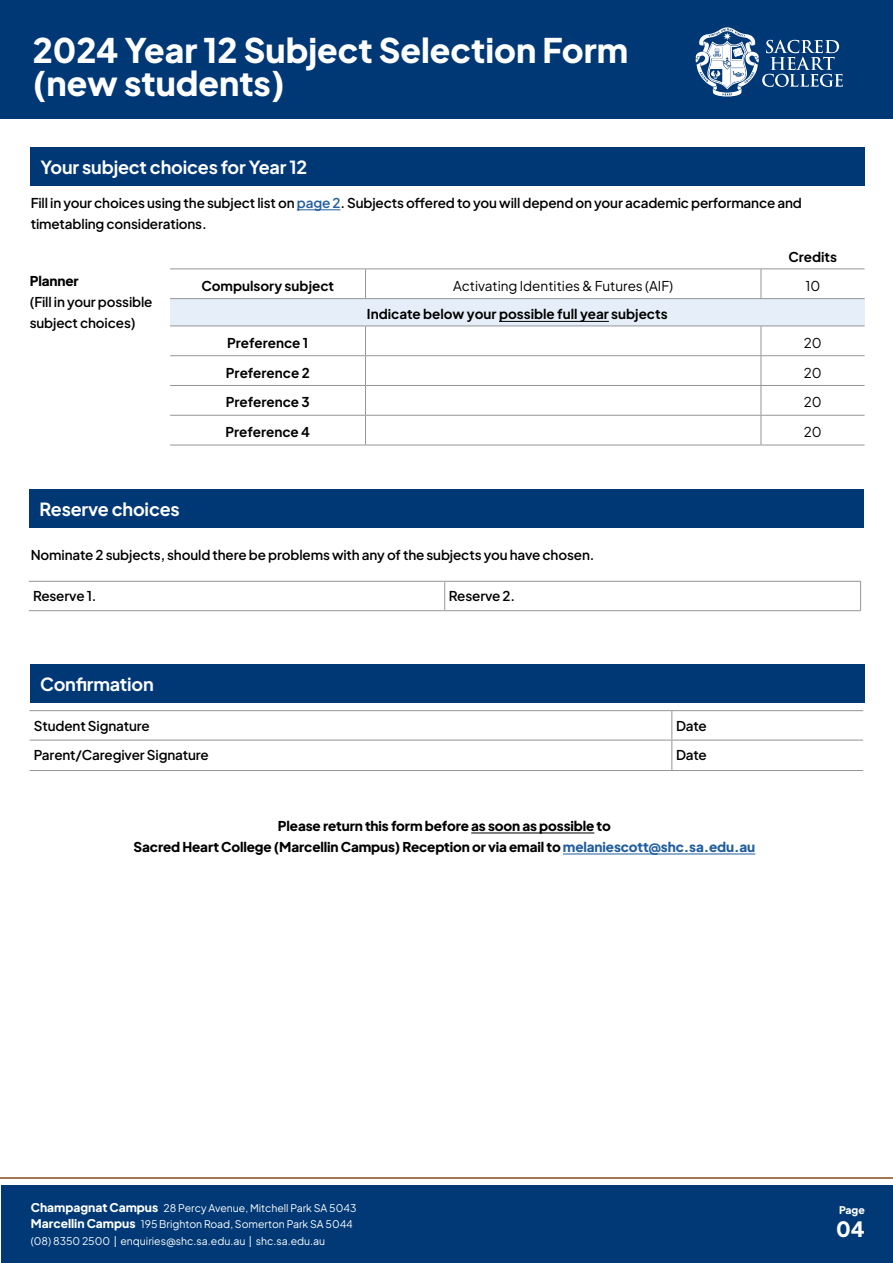
<style>
.page{position:relative;width:893px;height:1263px;background:#fff}
.page>*{position:absolute;margin:0;border:0;box-sizing:border-box;transform-origin:0 0}
.t1{font:800 33.75px/32.8px "Plus Jakarta Sans";color:#fff}
.t2{font:800 21px "Plus Jakarta Sans";color:#fff}
.t3{font:700 18px "Plus Jakarta Sans";letter-spacing:-.01em;color:#fff}
.t4{font:600 13.5px/21px "Plus Jakarta Sans";letter-spacing:-.01em;color:#000}
.t5{font:800 13.5px/21px "Plus Jakarta Sans";letter-spacing:-.01em;color:#000;text-align:center}
.SH_Body_copy{font:700 13.5px "Plus Jakarta Sans";color:#000}
.SH_Body_copy-2{font:13.5px "Plus Jakarta Sans";color:#000}
.t6{font:10.5px/16.5px "Plus Jakarta Sans";color:#fff}
.t7{font:800 10.5px "Plus Jakarta Sans";color:#fff}
.s1{color:#215e9e}
.s2{font-weight:800}
.s3{font-weight:800;font-size:12px}
</style>
<div class="page">
<div style="left:1px;top:1185px;width:892px;height:78px;background:#003976"></div>
<div style="left:0;top:0;width:893px;height:119px;background:#003876"></div>
<hr style="left:0;top:1176px;width:893px;height:2px;background:#a07752">
<svg style="left:695px;top:27px;width:148px;height:70px"></svg>
<div style="left:31px;top:147px;width:834px;height:38px;background:#003876"></div>
<hr style="left:297px;top:210px;width:43px;height:1px;background:#215e9e">
<hr style="left:29px;top:581px;width:416px;height:1px;background:#939598">
<hr style="left:445px;top:581px;width:416px;height:1px;background:#939598">
<svg style="left:444px;top:582px;width:1px;height:28px"></svg>
<svg style="left:860px;top:582px;width:1px;height:28px"></svg>
<hr style="left:29px;top:610px;width:416px;height:1px;background:#939598">
<hr style="left:445px;top:610px;width:416px;height:1px;background:#939598">
<hr style="left:30px;top:710px;width:642px;height:1px;background:#939598">
<hr style="left:672px;top:710px;width:191px;height:1px;background:#939598">
<hr style="left:30px;top:740px;width:642px;height:1px;background:#939598">
<hr style="left:672px;top:740px;width:191px;height:1px;background:#939598">
<hr style="left:30px;top:770px;width:642px;height:1px;background:#939598">
<hr style="left:672px;top:770px;width:191px;height:1px;background:#939598">
<svg style="left:671px;top:711px;width:1px;height:29px"></svg>
<hr style="left:671px;top:740px;width:1px;height:30px;background:#939598">
<hr style="left:471px;top:833px;width:123px;height:1px;background:#000">
<hr style="left:563px;top:854px;width:192px;height:1px;background:#215e9e">
<div style="left:30px;top:489px;width:834px;height:38px;background:#003876"></div>
<div style="left:170px;top:299px;width:694px;height:27px;background:#e5eef9"></div>
<svg style="left:365px;top:269px;width:1px;height:29px"></svg>
<svg style="left:761px;top:269px;width:1px;height:29px"></svg>
<svg style="left:365px;top:327px;width:1px;height:118px"></svg>
<svg style="left:761px;top:327px;width:1px;height:118px"></svg>
<hr style="left:170px;top:268px;width:195px;height:1px;background:#939598">
<hr style="left:365px;top:268px;width:396px;height:1px;background:#939598">
<hr style="left:761px;top:268px;width:103px;height:1px;background:#939598">
<hr style="left:170px;top:298px;width:195px;height:1px;background:#939598">
<hr style="left:365px;top:298px;width:396px;height:1px;background:#939598">
<hr style="left:761px;top:298px;width:103px;height:1px;background:#939598">
<hr style="left:170px;top:326px;width:195px;height:1px;background:#939598">
<hr style="left:365px;top:326px;width:396px;height:1px;background:#939598">
<hr style="left:761px;top:326px;width:103px;height:1px;background:#939598">
<hr style="left:170px;top:355px;width:195px;height:1px;background:#939598">
<hr style="left:365px;top:355px;width:396px;height:1px;background:#939598">
<hr style="left:761px;top:355px;width:103px;height:1px;background:#939598">
<hr style="left:170px;top:385px;width:195px;height:1px;background:#939598">
<hr style="left:365px;top:385px;width:396px;height:1px;background:#939598">
<hr style="left:761px;top:385px;width:103px;height:1px;background:#939598">
<hr style="left:170px;top:415px;width:195px;height:1px;background:#939598">
<hr style="left:365px;top:415px;width:396px;height:1px;background:#939598">
<hr style="left:761px;top:415px;width:103px;height:1px;background:#939598">
<hr style="left:170px;top:445px;width:195px;height:1px;background:#939598">
<hr style="left:365px;top:445px;width:396px;height:1px;background:#939598">
<hr style="left:761px;top:445px;width:103px;height:1px;background:#939598">
<hr style="left:499px;top:321px;width:110px;height:1px;background:#000">
<div style="left:30px;top:664px;width:834px;height:38px;background:#003876"></div>
<p class="t1" style="left:33px;top:31px;width:597px">2024 Year 12 Subject Selection Form (new students)</p>
<p class="t3" style="left:41px;top:153px;width:268px">Your subject choices for Year 12</p>
<p class="t4" style="left:31px;top:191px;width:773px">Fill in your choices using the subject list on <span class="s1">page 2</span>. Subjects offered to you will depend on your academic performance and timetabling considerations.</p>
<p class="t4" style="left:30px;top:269px;width:124px"><span class="s2">Planner<br></span>(Fill in your possible subject choices)</p>
<p class="SH_Body_copy" style="left:788px;top:246px;width:50px">Credits</p>
<p class="SH_Body_copy" style="left:201px;top:275px;width:134px">Compulsory subject</p>
<p class="SH_Body_copy-2" style="left:453px;top:275px;width:221px">Activating Identities &amp; Futures (AIF)</p>
<p class="SH_Body_copy-2" style="left:805px;top:275px;width:16px">10</p>
<p class="SH_Body_copy" style="left:367px;top:303px;width:302px">Indicate below your possible full year subjects</p>
<p class="SH_Body_copy" style="left:227px;top:332px;width:83px">Preference 1</p>
<p class="SH_Body_copy-2" style="left:804px;top:332px;width:19px">20</p>
<p class="SH_Body_copy" style="left:226px;top:362px;width:85px">Preference 2</p>
<p class="SH_Body_copy-2" style="left:804px;top:362px;width:19px">20</p>
<p class="SH_Body_copy" style="left:226px;top:391px;width:86px">Preference 3</p>
<p class="SH_Body_copy-2" style="left:804px;top:391px;width:19px">20</p>
<p class="SH_Body_copy" style="left:225px;top:421px;width:86px">Preference 4</p>
<p class="SH_Body_copy-2" style="left:804px;top:421px;width:19px">20</p>
<p class="t3" style="left:40px;top:494px;width:142px">Reserve choices</p>
<p class="t4" style="left:31px;top:543px;width:565px">Nominate 2 subjects, should there be problems with any of the subjects you have chosen.</p>
<p class="t4" style="left:33px;top:584px;width:65px">Reserve 1.</p>
<p class="t4" style="left:449px;top:584px;width:68px">Reserve 2.</p>
<p class="t3" style="left:40px;top:670px;width:115px">Confirmation</p>
<p class="t4" style="left:34px;top:714px;width:118px">Student Signature</p>
<p class="t4" style="left:676px;top:714px;width:32px">Date</p>
<p class="t4" style="left:34px;top:743px;width:177px">Parent/Caregiver Signature</p>
<p class="t4" style="left:676px;top:743px;width:32px">Date</p>
<p class="t5" style="left:134px;top:814px;width:623px">Please return this form before as soon as possible to<br>Sacred Heart College (Marcellin Campus) Reception or via email to <span class="s1">melaniescott@shc.sa.edu.au</span></p>
<p class="t6" style="left:31px;top:1198px;width:327px"><span class="s3">Champagnat Campus</span> 28 Percy Avenue, Mitchell Park SA 5043<br><span class="s3">Marcellin Campus</span> 195 Brighton Road, Somerton Park SA 5044 (08) 8350 2500 | enquiries@shc.sa.edu.au | shc.sa.edu.au</p>
<p class="t7" style="left:839px;top:1201px;width:27px">Page</p>
<h2 class="t2" style="left:836px;top:1212px;width:30px">04</h2>
</div>
